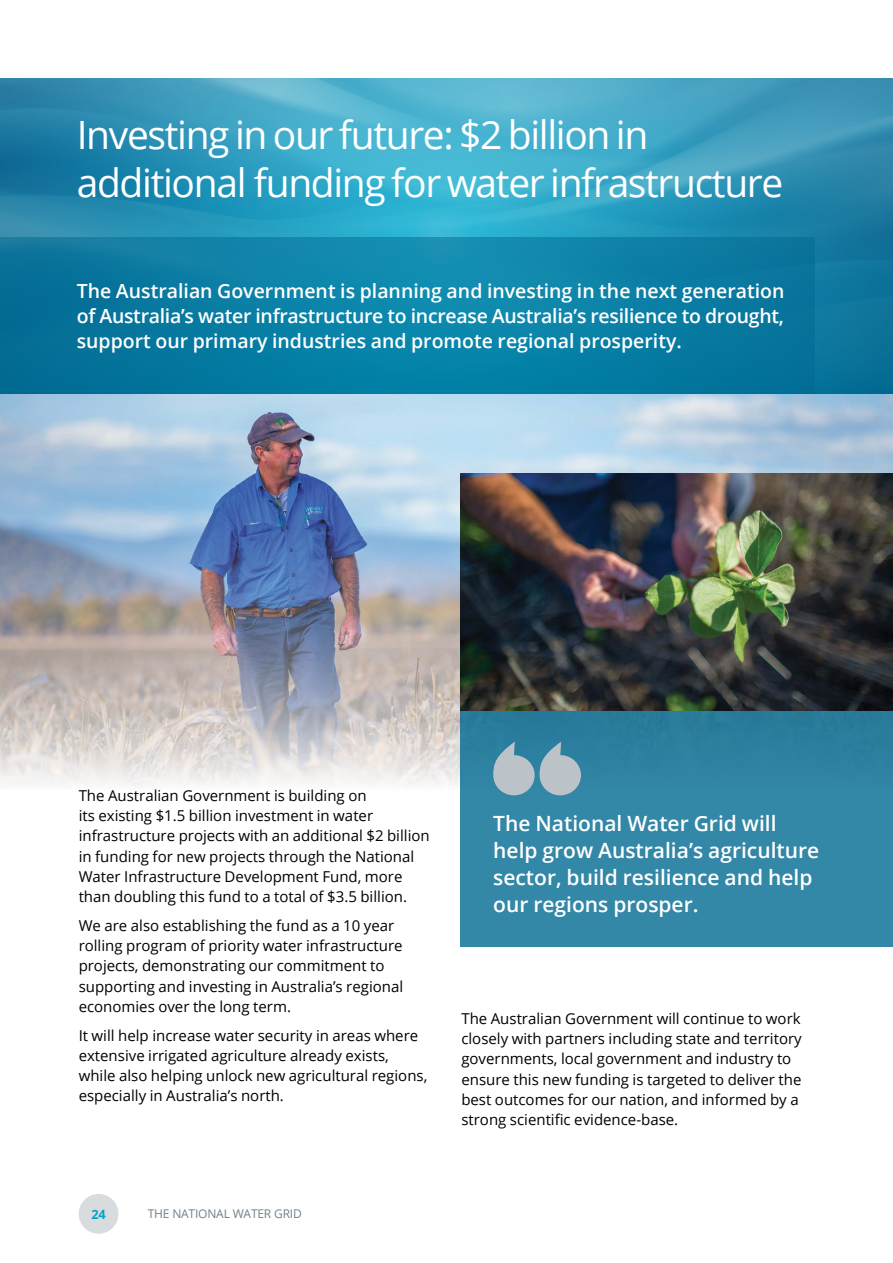
<style>
.page{position:relative;width:893px;height:1263px;background:#fff}
.page>*{position:absolute;margin:0;border:0;box-sizing:border-box;transform-origin:0 0}
.HEADING_1__CHAPTER_T{font:39px/48px "Open Sans";letter-spacing:-.035em;color:#fff}
.PULL_QUOTE{font:600 21px/27px "Open Sans";color:#fff}
.INTRO_PARA_REVERSED{font:600 19.5px/24.8px "Open Sans";color:#fff;text-align:justify}
.BODY{font:15px/20.2px "Open Sans";color:#000}
.t1{font:700 12.75px "Open Sans";color:#00a4c7}
.t2{font:12px "Open Sans";letter-spacing:-.015em;color:#72808a}
</style>
<div class="page">
<img style="left:0;top:79px;width:893px;height:710px">
<svg style="left:0;top:237px;width:814px;height:158px;background:#0a7da3"></svg>
<div style="left:461px;top:710px;width:432px;height:237px;background:linear-gradient(to right,#3185a5,#3184a4)"></div>
<img style="left:461px;top:474px;width:432px;height:236px">
<svg style="left:493px;top:741px;width:88px;height:54px;background:#84a8b8"></svg>
<div style="left:79px;top:1194px;width:39px;height:40px;background:#d8dcdf;border-radius:50%"></div>
<h1 class="HEADING_1__CHAPTER_T" style="left:77px;top:110px;width:708px">Investing in our future: $2 billion in additional funding for water infrastructure</h1>
<p class="INTRO_PARA_REVERSED" style="left:77px;top:279px;width:709px">The Australian Government is planning and investing in the next generation of Australia’s water infrastructure to increase Australia’s resilience to drought, support our primary industries and promote regional prosperity.</p>
<p class="BODY" style="left:79px;top:785px;width:353px">The Australian Government is building on<br>its existing $1.5 billion investment in water infrastructure projects with an additional $2 billion in funding for new projects through the National Water Infrastructure Development Fund, more than doubling this fund to a total of $3.5 billion.</p>
<p class="BODY" style="left:79px;top:915px;width:326px">We are also establishing the fund as a 10 year rolling program of priority water infrastructure projects, demonstrating our commitment to supporting and investing in Australia’s regional economies over the long term.</p>
<p class="BODY" style="left:79px;top:1025px;width:350px">It will help increase water security in areas where extensive irrigated agriculture already exists, while also helping unlock new agricultural regions, especially in Australia’s north.</p>
<p class="t1" style="left:91px;top:1205px;width:16px">24</p>
<p class="t2" style="left:148px;top:1205px;width:156px">THE NATIONAL WATER GRID</p>
<p class="PULL_QUOTE" style="left:493px;top:809px;width:328px">The National Water Grid will help grow Australia’s agriculture sector, build resilience and help our regions prosper.</p>
<p class="BODY" style="left:461px;top:1008px;width:342px">The Australian Government will continue to work closely with partners including state and territory governments, local government and industry to ensure this new funding is targeted to deliver the best outcomes for our nation, and informed by a strong scientific evidence-base.</p>
</div>
